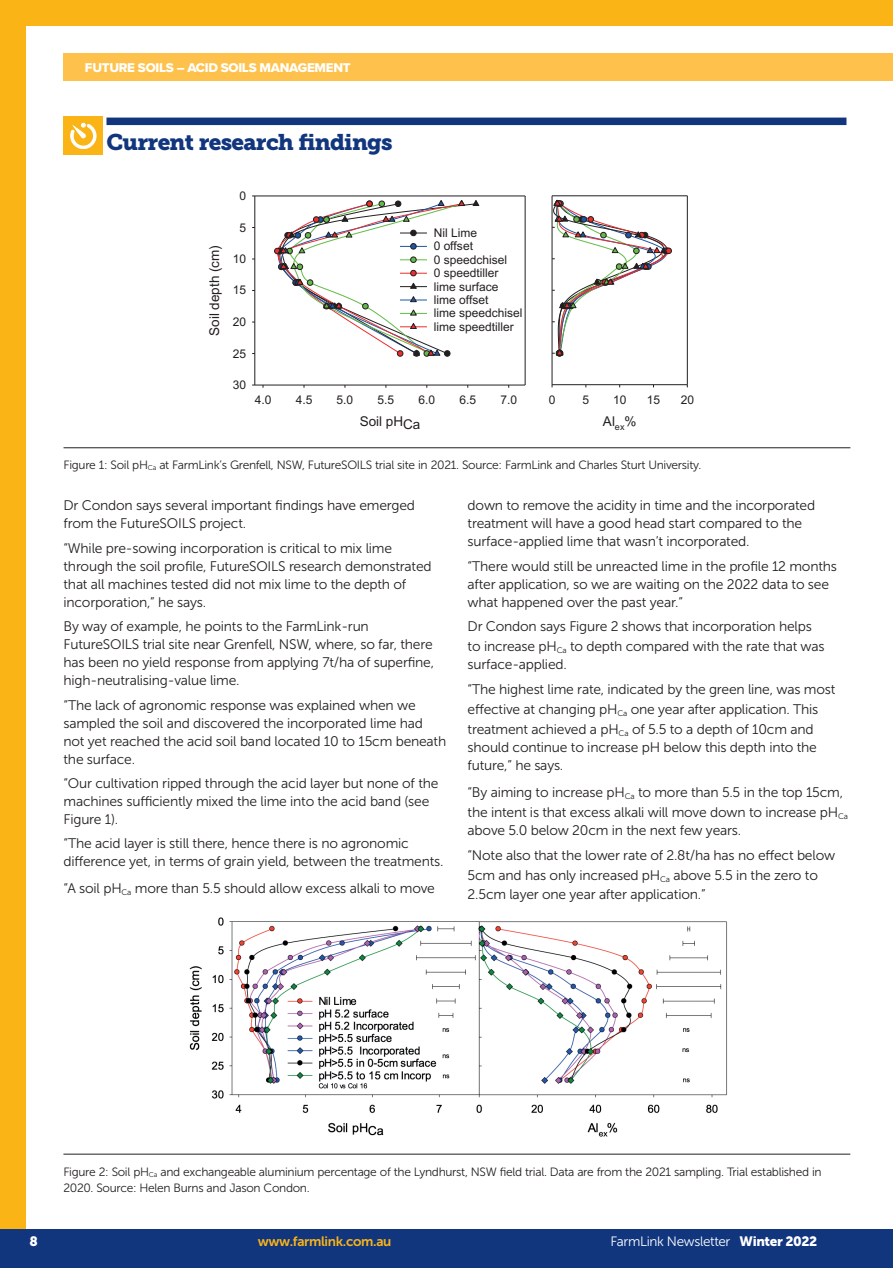
<style>
.page{position:relative;width:893px;height:1268px;background:#fff}
.page>*{position:absolute;margin:0;border:0;box-sizing:border-box;transform-origin:0 0}
.t1{font:22.5px "Museo Slab 900";letter-spacing:-.03em;color:#11367e}
.t2{font:13.8px/18px "Museo Sans 300";letter-spacing:-.015em;color:#231f20}
.t3{font:13.5px "Museo Sans 300";letter-spacing:-.025em;color:#fff}
.t4{font:13.5px "Arial";color:#231f20}
.t5{font:13.5px "Museo Sans 700";letter-spacing:-.025em;color:#fbb416}
.t6{font:13.5px "Museo Sans 900";color:#fff}
.t7{font:13.2px "Proxima Nova Extrabld";letter-spacing:-.02em;color:#fff}
.t8{font:12px/16.5px "Museo Sans 300";letter-spacing:-.025em;color:#231f20}
.t9{font:12px/13.4px "Arial";color:#231f20}
.s1{font-family:"Museo Sans 900"}
</style>
<div class="page">
<div style="left:0;top:0;width:25px;height:1231px;background:#fbb416"></div>
<div style="left:0;top:1229px;width:893px;height:38px;background:#11367e"></div>
<div style="left:64px;top:53px;width:829px;height:27px;background:#fec24c"></div>
<div style="left:0;top:0;width:893px;height:25px;background:#fbb416"></div>
<div style="left:255px;top:196px;width:270px;height:189px;border:1px solid #fff"></div>
<hr style="left:255px;top:385px;width:270px;height:1px;background:#231f20">
<hr style="left:255px;top:196px;width:270px;height:1px;background:#231f20">
<hr style="left:254px;top:196px;width:1px;height:189px;background:#231f20">
<hr style="left:525px;top:196px;width:1px;height:189px;background:#231f20">
<svg style="left:274px;top:200px;width:206px;height:156px"></svg>
<div style="left:552px;top:196px;width:135px;height:188px;border:1px solid #fff"></div>
<hr style="left:552px;top:384px;width:135px;height:1px;background:#231f20">
<hr style="left:552px;top:195px;width:135px;height:1px;background:#231f20">
<hr style="left:552px;top:196px;width:1px;height:188px;background:#231f20">
<hr style="left:687px;top:196px;width:1px;height:188px;background:#231f20">
<div style="left:665px;top:248px;width:7px;height:6px;border:1px solid #231f20;border-radius:50%"></div>
<svg style="left:552px;top:199px;width:119px;height:157px"></svg>
<hr style="left:64px;top:447px;width:786px;height:1px;background:#231f20">
<div style="left:64px;top:117px;width:39px;height:38px;background:#fbb416"></div>
<svg style="left:70px;top:123px;width:26px;height:26px"></svg>
<div style="left:106px;top:117px;width:740px;height:8px;background:#11367e"></div>
<img style="left:189px;top:917px;width:538px;height:220px">
<hr style="left:63px;top:1153px;width:787px;height:1px;background:#231f20">
<p class="t7" style="left:85px;top:57px;width:267px">FUTURE SOILS – ACID SOILS MANAGEMENT</p>
<h1 class="t1" style="left:106px;top:129px;width:288px">Current research findings</h1>
<p class="t4" style="left:205px;top:336px;width:92px;rotate:-90deg">Soil depth (cm)</p>
<p class="t9" style="left:239px;top:189px;width:8px">0</p>
<p class="t9" style="left:239px;top:220px;width:8px">5</p>
<p class="t9" style="left:233px;top:252px;width:15px">10</p>
<p class="t9" style="left:233px;top:283px;width:15px">15</p>
<p class="t9" style="left:233px;top:315px;width:15px">20</p>
<p class="t9" style="left:233px;top:346px;width:15px">25</p>
<p class="t9" style="left:233px;top:378px;width:15px">30</p>
<p class="t9" style="left:434px;top:226px;width:90px">Nil Lime<br>0 offset<br>0 speedchisel<br>0 speedtiller lime surface lime offset<br>lime speedchisel lime speedtiller</p>
<p class="t9" style="left:255px;top:393px;width:18px">4.0</p>
<p class="t9" style="left:296px;top:393px;width:18px">4.5</p>
<p class="t9" style="left:337px;top:393px;width:18px">5.0</p>
<p class="t9" style="left:378px;top:393px;width:18px">5.5</p>
<p class="t9" style="left:418px;top:393px;width:18px">6.0</p>
<p class="t9" style="left:459px;top:393px;width:18px">6.5</p>
<p class="t9" style="left:500px;top:393px;width:18px">7.0</p>
<p class="t4" style="left:360px;top:412px;width:62px">Soil pHCa</p>
<p class="t9" style="left:549px;top:393px;width:8px">0</p>
<p class="t9" style="left:582px;top:393px;width:8px">5</p>
<p class="t9" style="left:613px;top:393px;width:15px">10</p>
<p class="t9" style="left:647px;top:393px;width:15px">15</p>
<p class="t9" style="left:681px;top:393px;width:15px">20</p>
<p class="t4" style="left:603px;top:411px;width:35px">Al<sub>ex</sub>%</p>
<p class="t8" style="left:64px;top:457px;width:639px">Figure 1: Soil pH<sub>Ca</sub> at FarmLink’s Grenfell, NSW, FutureSOILS trial site in 2021. Source: FarmLink and Charles Sturt University.</p>
<p class="t2" style="left:64px;top:496px;width:353px">Dr Condon says several important findings have emerged from the FutureSOILS project.</p>
<p class="t2" style="left:64px;top:539px;width:370px">“While pre-sowing incorporation is critical to mix lime through the soil profile, FutureSOILS research demonstrated that all machines tested did not mix lime to the depth of incorporation,” he says.</p>
<p class="t2" style="left:64px;top:617px;width:372px">By way of example, he points to the FarmLink-run FutureSOILS trial site near Grenfell, NSW, where, so far, there has been no yield response from applying 7t/ha of superfine, high-neutralising-value lime.</p>
<p class="t2" style="left:64px;top:695px;width:384px">“The lack of agronomic response was explained when we sampled the soil and discovered the incorporated lime had not yet reached the acid soil band located 10 to 15cm beneath the surface.</p>
<p class="t2" style="left:64px;top:774px;width:376px">“Our cultivation ripped through the acid layer but none of the machines sufficiently mixed the lime into the acid band (see<br>Figure 1).</p>
<p class="t2" style="left:64px;top:834px;width:381px">“The acid layer is still there, hence there is no agronomic difference yet, in terms of grain yield, between the treatments.</p>
<p class="t2" style="left:64px;top:879px;width:373px">“A soil pH<sub>Ca</sub> more than 5.5 should allow excess alkali to move</p>
<p class="t2" style="left:468px;top:496px;width:349px">down to remove the acidity in time and the incorporated treatment will have a good head start compared to the surface-applied lime that wasn’t incorporated.</p>
<p class="t2" style="left:468px;top:557px;width:371px">“There would still be unreacted lime in the profile 12 months after application, so we are waiting on the 2022 data to see what happened over the past year.”</p>
<p class="t2" style="left:468px;top:616px;width:359px;line-height:20.2px">Dr Condon says Figure 2 shows that incorporation helps to increase pH<sub>Ca</sub> to depth compared with the rate that was</p>
<p class="t2" style="left:468px;top:652px;width:369px;line-height:24.5px">surface-applied.<br>“The highest lime rate, indicated by the green line, was most</p>
<p class="t2" style="left:468px;top:699px;width:352px;line-height:20.2px">effective at changing pH<sub>Ca</sub> one year after application. This treatment achieved a pH<sub>Ca</sub> of 5.5 to a depth of 10cm and</p>
<p class="t2" style="left:468px;top:738px;width:351px">should continue to increase pH below this depth into the future,” he says.</p>
<p class="t2" style="left:468px;top:782px;width:382px;line-height:20.2px">“By aiming to increase pH<sub>Ca</sub> to more than 5.5 in the top 15cm, the intent is that excess alkali will move down to increase pH<sub>Ca</sub></p>
<p class="t2" style="left:468px;top:818px;width:369px;line-height:24.5px">above 5.0 below 20cm in the next few years.<br>“Note also that the lower rate of 2.8t/ha has no effect below</p>
<p class="t2" style="left:468px;top:865px;width:352px;line-height:19.5px">5cm and has only increased pH<sub>Ca</sub> above 5.5 in the zero to<br>2.5cm layer one year after application.”</p>
<p class="t8" style="left:63px;top:1163px;width:760px">Figure 2: Soil pH<sub>Ca</sub> and exchangeable aluminium percentage of the Lyndhurst, NSW field trial. Data are from the 2021 sampling. Trial established in<br>2020. Source: Helen Burns and Jason Condon.</p>
<p class="t6" style="left:30px;top:1233px;width:10px">8</p>
<p class="t5" style="left:258px;top:1233px;width:135px">www.farmlink.com.au</p>
<p class="t3" style="left:610px;top:1233px;width:208px">FarmLink Newsletter <span class="s1">Winter 2022</span></p>
</div>
